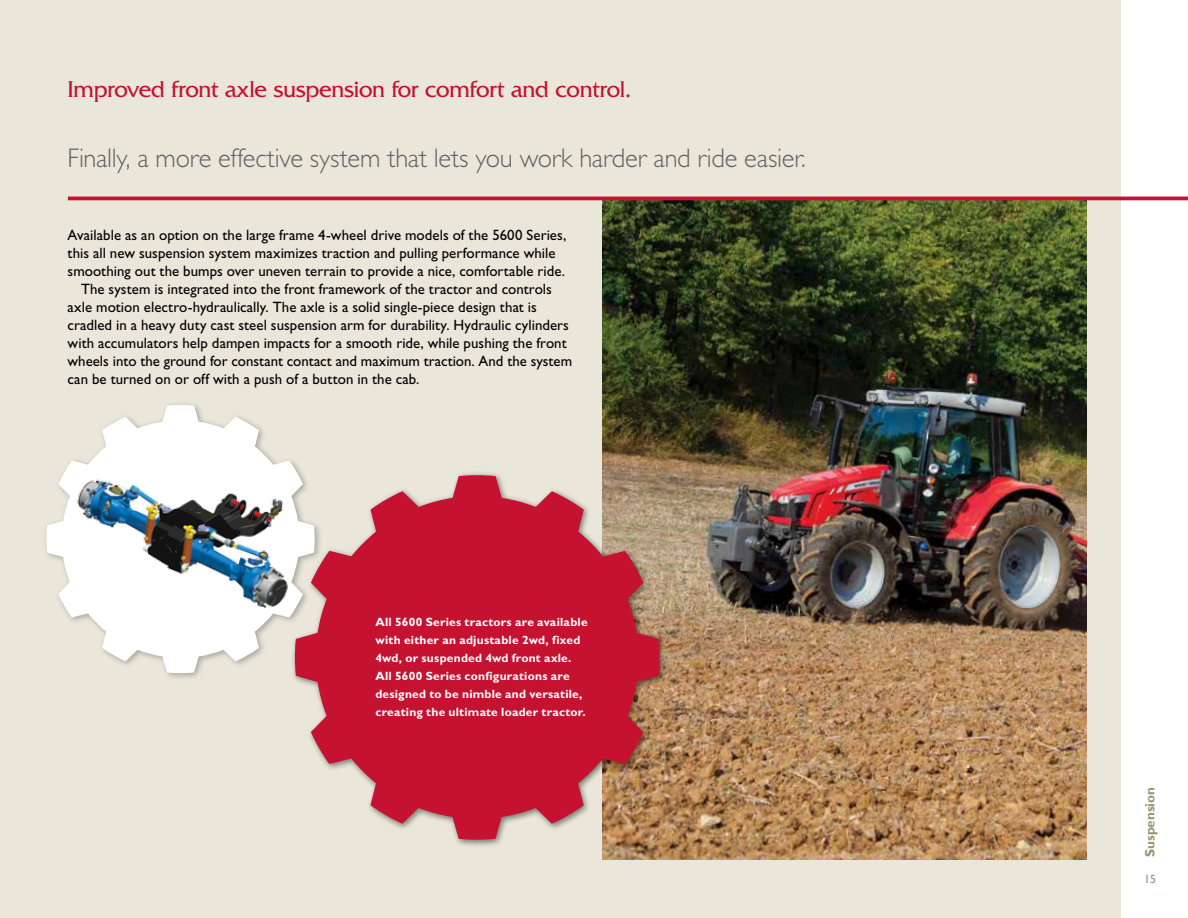
<style>
.page{position:relative;width:1188px;height:918px;background:#fff}
.page>*{position:absolute;margin:0;border:0;box-sizing:border-box;transform-origin:0 0}
.t1{font:300 27px "Gill Sans Std";letter-spacing:-.005em;color:#5f6062}
.t2{font:24px "Friz Quadrata Std";letter-spacing:-.01em;color:#c41230}
.t3{font:15px "Gill Sans Std";letter-spacing:.005em;color:#000}
.t4{font:700 13.5px "Gill Sans Std";color:#989470}
.t5{font:700 12px/18px "Gill Sans Std";letter-spacing:.02em;color:#fff}
.t6{font:12px "Gill Sans Std";color:#989470}
</style>
<div class="page">
<div style="left:0;top:0;width:1120px;height:918px;background:#eae7da"></div>
<img style="left:603px;top:200px;width:483px;height:660px">
<svg style="left:102px;top:649px;width:161px;height:24px"></svg>
<img style="left:46px;top:405px;width:255px;height:244px">
<div style="left:291px;top:471px;width:377px;height:377px;background:#000;opacity:.48"></div>
<svg style="left:295px;top:475px;width:364px;height:365px;fill:#c41230"></svg>
<hr style="left:68px;top:197px;width:1120px;height:3px;background:#c41230">
<h2 class="t2" style="left:68px;top:76px;width:565px">Improved front axle suspension for comfort and control.</h2>
<h1 class="t1" style="left:68px;top:143px;width:740px">Finally, a more effective system that lets you work harder and ride easier.</h1>
<p class="t3" style="left:68px;top:227px;width:500px">Available as an option on the large frame 4-wheel drive models of the 5600 Series,</p>
<p class="t3" style="left:68px;top:245px;width:489px">this all new suspension system maximizes traction and pulling performance while</p>
<p class="t3" style="left:68px;top:263px;width:499px">smoothing out the bumps over uneven terrain to provide a nice, comfortable ride.</p>
<p class="t3" style="left:81px;top:281px;width:472px">The system is integrated into the front framework of the tractor and controls</p>
<p class="t3" style="left:68px;top:299px;width:471px">axle motion electro-hydraulically. The axle is a solid single-piece design that is</p>
<p class="t3" style="left:68px;top:317px;width:503px">cradled in a heavy duty cast steel suspension arm for durability. Hydraulic cylinders</p>
<p class="t3" style="left:68px;top:335px;width:501px">with accumulators help dampen impacts for a smooth ride, while pushing the front</p>
<p class="t3" style="left:68px;top:353px;width:506px">wheels into the ground for constant contact and maximum traction. And the system</p>
<p class="t3" style="left:68px;top:371px;width:353px">can be turned on or off with a push of a button in the cab.</p>
<p class="t5" style="left:375px;top:612px;width:214px">All 5600 Series tractors are available with either an adjustable 2wd, fixed 4wd, or suspended 4wd front axle.<br>All 5600 Series configurations are designed to be nimble and versatile, creating the ultimate loader tractor.</p>
<p class="t4" style="left:1142px;top:857px;width:72px;rotate:-90deg">Suspension</p>
<p class="t6" style="left:1144px;top:872px;width:13px">15</p>
</div>
